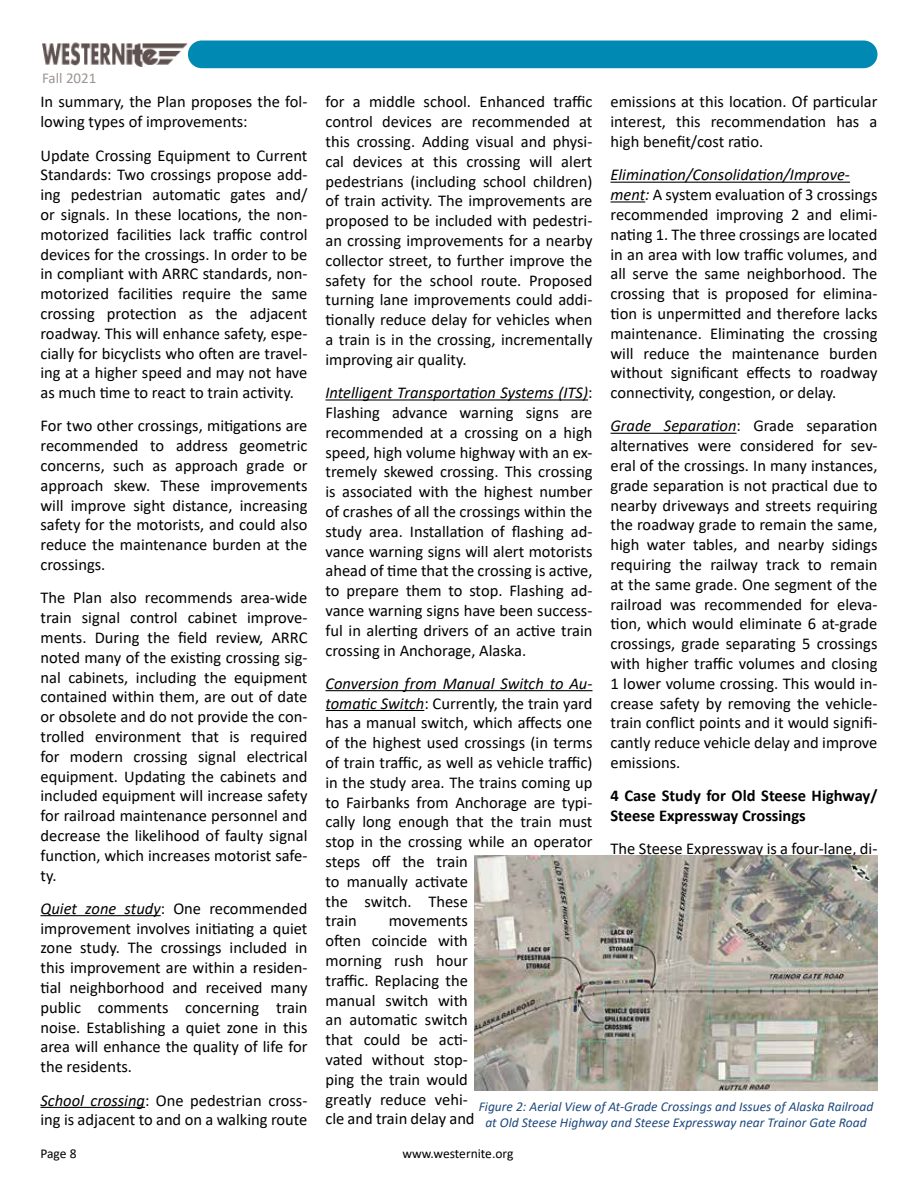
<style>
.page{position:relative;width:918px;height:1188px;background:#fff}
.page>*{position:absolute;margin:0;border:0;box-sizing:border-box;transform-origin:0 0}
.t1{font:16.5px/19.8px "Calibri";color:#000;text-align:justify}
.t2{font:700 16.5px/19.8px "Calibri";color:#000}
.t3{font:15px "Calibri";color:#9d9493}
.t4{font:italic 13.5px/16.2px "Calibri";color:#1f497d;text-align:center}
.t5{font:13.5px "Calibri";color:#000}
.s1{font-style:italic}
</style>
<div class="page">
<div style="left:188px;top:40px;width:690px;height:28px;background:#008ab3;border-radius:14px"></div>
<img style="left:42px;top:42px;width:146px;height:25px">
<hr style="left:40px;top:915px;width:121px;height:1px;background:#000">
<hr style="left:40px;top:1107px;width:105px;height:1px;background:#000">
<hr style="left:326px;top:399px;width:262px;height:2px;background:#000">
<hr style="left:326px;top:690px;width:266px;height:1px;background:#000">
<hr style="left:326px;top:710px;width:98px;height:1px;background:#000">
<hr style="left:610px;top:182px;width:240px;height:1px;background:#000">
<hr style="left:610px;top:201px;width:35px;height:2px;background:#000">
<hr style="left:610px;top:433px;width:127px;height:1px;background:#000">
<img style="left:475px;top:856px;width:403px;height:235px">
<p class="t3" style="left:42px;top:67px;width:56px">Fall 2021</p>
<p class="t1" style="left:40px;top:92px;width:269px">In summary, the Plan proposes the fol&shy;lowing types of improvements:</p>
<p class="t1" style="left:40px;top:145px;width:269px">Update Crossing Equipment to Current Standards: Two crossings propose add&shy;ing pedestrian automatic gates and/ or signals. In these locations, the non&shy;motorized facilities lack traffic control devices for the crossings. In order to be in compliant with ARRC standards, non&shy;motorized facilities require the same crossing protection as the adjacent roadway. This will enhance safety, espe&shy;cially for bicyclists who often are travel&shy;ing at a higher speed and may not have as much time to react to train activity.</p>
<p class="t1" style="left:40px;top:416px;width:269px">For two other crossings, mitigations are recommended to address geometric concerns, such as approach grade or approach skew. These improvements will improve sight distance, increasing safety for the motorists, and could also reduce the maintenance burden at the crossings.</p>
<p class="t1" style="left:40px;top:588px;width:269px">The Plan also recommends area-wide train signal control cabinet improve&shy;ments. During the field review, ARRC noted many of the existing crossing sig&shy;nal cabinets, including the equipment contained within them, are out of date or obsolete and do not provide the con&shy;trolled environment that is required for modern crossing signal electrical equipment. Updating the cabinets and included equipment will increase safety for railroad maintenance personnel and decrease the likelihood of faulty signal function, which increases motorist safe&shy;ty.</p>
<p class="t1" style="left:40px;top:898px;width:269px"><span class="s1">Quiet zone study</span>: One recommended improvement involves initiating a quiet zone study. The crossings included in this improvement are within a residen&shy;tial neighborhood and received many public comments concerning train noise. Establishing a quiet zone in this area will enhance the quality of life for the residents.</p>
<p class="t1" style="left:40px;top:1090px;width:269px"><span class="s1">School crossing</span>: One pedestrian cross&shy;ing is adjacent to and on a walking route</p>
<p class="t1" style="left:326px;top:92px;width:269px">for a middle school. Enhanced traffic control devices are recommended at this crossing. Adding visual and physi&shy;cal devices at this crossing will alert pedestrians (including school children) of train activity. The improvements are proposed to be included with pedestri&shy;an crossing improvements for a nearby collector street, to further improve the safety for the school route. Proposed turning lane improvements could addi&shy;tionally reduce delay for vehicles when a train is in the crossing, incrementally improving air quality.</p>
<p class="t1" style="left:326px;top:382px;width:269px"><span class="s1">Intelligent Transportation Systems (ITS)</span>:<br>Flashing advance warning signs are recommended at a crossing on a high speed, high volume highway with an ex&shy;tremely skewed crossing. This crossing is associated with the highest number of crashes of all the crossings within the study area. Installation of flashing ad&shy;vance warning signs will alert motorists ahead of time that the crossing is active, to prepare them to stop. Flashing ad&shy;vance warning signs have been success&shy;ful in alerting drivers of an active train crossing in Anchorage, Alaska.</p>
<p class="t1" style="left:326px;top:673px;width:269px;text-align:left"><span class="s1">Conversion from Manual Switch to Au&shy;tomatic Switch</span>: Currently, the train yard has a manual switch, which affects one of the highest used crossings (in terms of train traffic, as well as vehicle traffic) in the study area. The trains coming up to Fairbanks from Anchorage are typi&shy;cally long enough that the train must stop in the crossing while an operator steps off the train<br>to manually activate<br>the switch. These<br>train</p>
<p class="t1" style="left:610px;top:92px;width:268px">emissions at this location. Of particular interest, this recommendation has a high benefit/cost ratio.</p>
<p class="t1" style="left:610px;top:165px;width:269px;text-align:left"><span class="s1">Elimination/Consolidation/Improve&shy;ment:</span> A system evaluation of 3 crossings recommended improving 2 and elimi&shy;nating 1. The three crossings are located in an area with low traffic volumes, and all serve the same neighborhood. The crossing that is proposed for elimina&shy;tion is unpermitted and therefore lacks maintenance. Eliminating the crossing will reduce the maintenance burden without significant effects to roadway connectivity, congestion, or delay.</p>
<p class="t1" style="left:610px;top:416px;width:269px"><span class="s1">Grade Separation</span>: Grade separation alternatives were considered for sev&shy;eral of the crossings. In many instances, grade separation is not practical due to nearby driveways and streets requiring the roadway grade to remain the same, high water tables, and nearby sidings requiring the railway track to remain at the same grade. One segment of the railroad was recommended for eleva&shy;tion, which would eliminate 6 at-grade crossings, grade separating 5 crossings with higher traffic volumes and closing 1 lower volume crossing. This would in&shy;crease safety by removing the vehicle&shy;train conflict points and it would signifi&shy;cantly reduce vehicle delay and improve emissions.</p>
<p class="t2" style="left:610px;top:786px;width:269px">4 Case Study for Old Steese Highway/<br>Steese Expressway Crossings</p>
<p class="t1" style="left:610px;top:839px;width:269px">The Steese Expressway is a four-lane, di-</p>
<p class="t1" style="left:326px;top:911px;width:151px;text-align:left;text-indent:63px">movements often coincide with morning rush hour traffic. Replacing the manual switch with an automatic switch that could be acti&shy;vated without stop&shy;ping the train would greatly reduce vehi&shy;cle and train delay and</p>
<p class="t4" style="left:479px;top:1098px;width:396px">Figure 2: Aerial View of At-Grade Crossings and Issues of Alaska Railroad at Old Steese Highway and Steese Expressway near Trainor Gate Road</p>
<p class="t5" style="left:41px;top:1144px;width:38px">Page 8</p>
<p class="t5" style="left:402px;top:1144px;width:113px">www.westernite.org</p>
</div>
